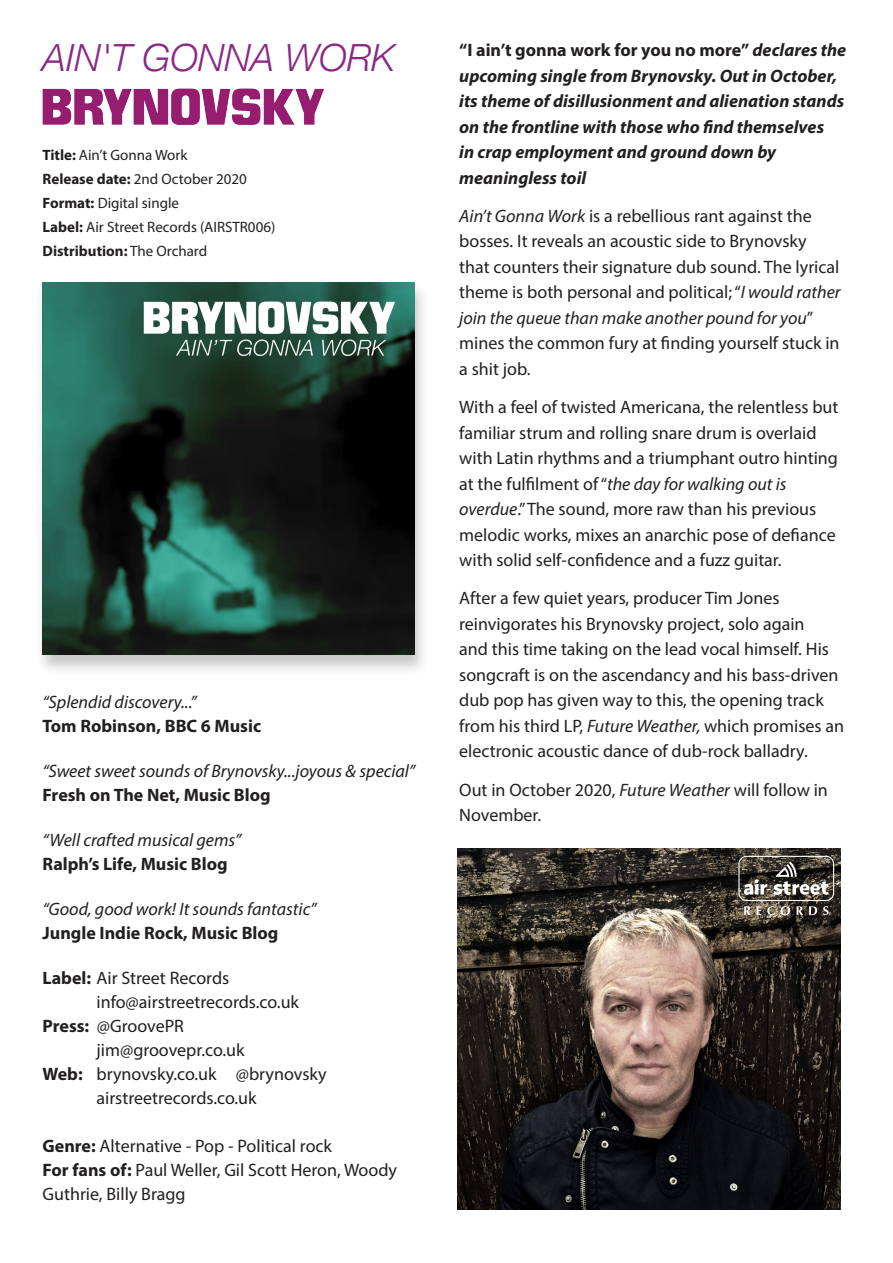
<style>
.page{position:relative;width:893px;height:1263px;background:#fff}
.page>*{position:absolute;margin:0;border:0;box-sizing:border-box;transform-origin:0 0}
.t1{font:italic 300 37.5px "Helvetica Neue";color:#8a2885}
.t2{font:18px/25.5px "Myriad Pro";color:#231f20}
.t3{font:italic 700 18px/25.5px "Myriad Pro";color:#231f20}
.t4{font:italic 18px "Myriad Pro";color:#231f20}
.t5{font:700 18px "Myriad Pro";color:#231f20}
.t6{font:15px "Myriad Pro";color:#231f20}
.t7{font:700 15px "Myriad Pro";color:#231f20}
.s1{font-weight:700}
.s2{font-weight:400}
.s3{font-style:normal}
.s4{font-style:italic}
</style>
<div class="page">
<div style="left:35px;top:281px;width:395px;height:395px;background:#231f20;opacity:.25"></div>
<img style="left:43px;top:283px;width:372px;height:372px">
<img style="left:42px;top:88px;width:282px;height:37px">
<img style="left:457px;top:848px;width:383px;height:362px">
<svg style="left:744px;top:879px;width:23px;height:16px"></svg>
<svg style="left:774px;top:862px;width:55px;height:33px"></svg>
<div style="left:738px;top:856px;width:96px;height:45px;border:1px solid #fff;border-radius:7px"></div>
<svg style="left:744px;top:906px;width:7px;height:9px"></svg>
<svg style="left:757px;top:906px;width:4px;height:9px"></svg>
<svg style="left:767px;top:906px;width:8px;height:9px"></svg>
<svg style="left:781px;top:906px;width:9px;height:9px"></svg>
<svg style="left:796px;top:906px;width:7px;height:9px"></svg>
<svg style="left:809px;top:906px;width:8px;height:9px"></svg>
<svg style="left:823px;top:906px;width:5px;height:9px"></svg>
<p class="t1" style="left:43px;top:28px;width:354px">AIN'T GONNA WORK</p>
<p class="t6" style="left:43px;top:146px;width:146px"><span class="s1">Title:</span> Ain’t Gonna Work</p>
<p class="t6" style="left:43px;top:170px;width:206px"><span class="s1">Release date:</span> 2nd October 2020</p>
<p class="t6" style="left:43px;top:194px;width:138px"><span class="s1">Format:</span> Digital single</p>
<p class="t6" style="left:43px;top:218px;width:234px"><span class="s1">Label:</span> Air Street Records (AIRSTR006)</p>
<p class="t7" style="left:43px;top:241px;width:166px">Distribution: <span class="s2">The Orchard</span></p>
<p class="t4" style="left:43px;top:691px;width:156px">“Splendid discovery...”</p>
<p class="t5" style="left:43px;top:714px;width:220px">Tom Robinson, BBC 6 Music</p>
<p class="t4" style="left:43px;top:760px;width:374px">“Sweet sweet sounds of Brynovsky...joyous &amp; special”</p>
<p class="t5" style="left:43px;top:783px;width:230px">Fresh on The Net, Music Blog</p>
<p class="t4" style="left:43px;top:829px;width:200px">“Well crafted musical gems”</p>
<p class="t5" style="left:43px;top:852px;width:187px">Ralph’s Life, Music Blog</p>
<p class="t4" style="left:43px;top:898px;width:276px">“Good, good work! It sounds fantastic”</p>
<p class="t5" style="left:43px;top:921px;width:237px">Jungle Indie Rock, Music Blog</p>
<p class="t2" style="left:43px;top:965px;width:188px"><span class="s1">Label:</span> Air Street Records</p>
<p class="t2" style="left:97px;top:989px;width:204px">info@airstreetrecords.co.uk</p>
<p class="t2" style="left:43px;top:1013px;width:143px"><span class="s1">Press:</span> @GroovePR</p>
<p class="t2" style="left:97px;top:1037px;width:150px">jim@groovepr.co.uk</p>
<p class="t2" style="left:43px;top:1061px;width:286px"><span class="s1">Web:</span> brynovsky.co.uk @brynovsky</p>
<p class="t2" style="left:97px;top:1085px;width:162px">airstreetrecords.co.uk</p>
<p class="t2" style="left:43px;top:1133px;width:291px"><span class="s1">Genre:</span> Alternative - Pop - Political rock</p>
<p class="t2" style="left:43px;top:1157px;width:356px;line-height:24px"><span class="s1">For fans of:</span> Paul Weller, Gil Scott Heron, Woody<br>Guthrie, Billy Bragg</p>
<p class="t3" style="left:459px;top:37px;width:389px"><span class="s3">“I ain’t gonna work for you no more”</span> declares the upcoming single from Brynovsky. Out in October, its theme of disillusionment and alienation stands on the frontline with those who find themselves<br>in crap employment and ground down by meaningless toil</p>
<p class="t2" style="left:459px;top:203px;width:383px"><span class="s4">Ain’t Gonna Work</span> is a rebellious rant against the bosses. It reveals an acoustic side to Brynovsky that counters their signature dub sound. The lyrical theme is both personal and political; “<span class="s4">I would rather join the queue than make another pound for you</span>” mines the common fury at finding yourself stuck in a shit job.</p>
<p class="t2" style="left:459px;top:394px;width:381px">With a feel of twisted Americana, the relentless but familiar strum and rolling snare drum is overlaid with Latin rhythms and a triumphant outro hinting at the fulfilment of “<span class="s4">the day for walking out is overdue</span>.” The sound, more raw than his previous melodic works, mixes an anarchic pose of defiance with solid self-confidence and a fuzz guitar.</p>
<p class="t2" style="left:459px;top:585px;width:386px">After a few quiet years, producer Tim Jones reinvigorates his Brynovsky project, solo again<br>and this time taking on the lead vocal himself. His songcraft is on the ascendancy and his bass-driven dub pop has given way to this, the opening track from his third LP, <span class="s4">Future Weather,</span> which promises an electronic acoustic dance of dub-rock balladry.</p>
<p class="t2" style="left:459px;top:776px;width:370px">Out in October 2020, <span class="s4">Future Weather</span> will follow in<br>November.</p>
</div>
